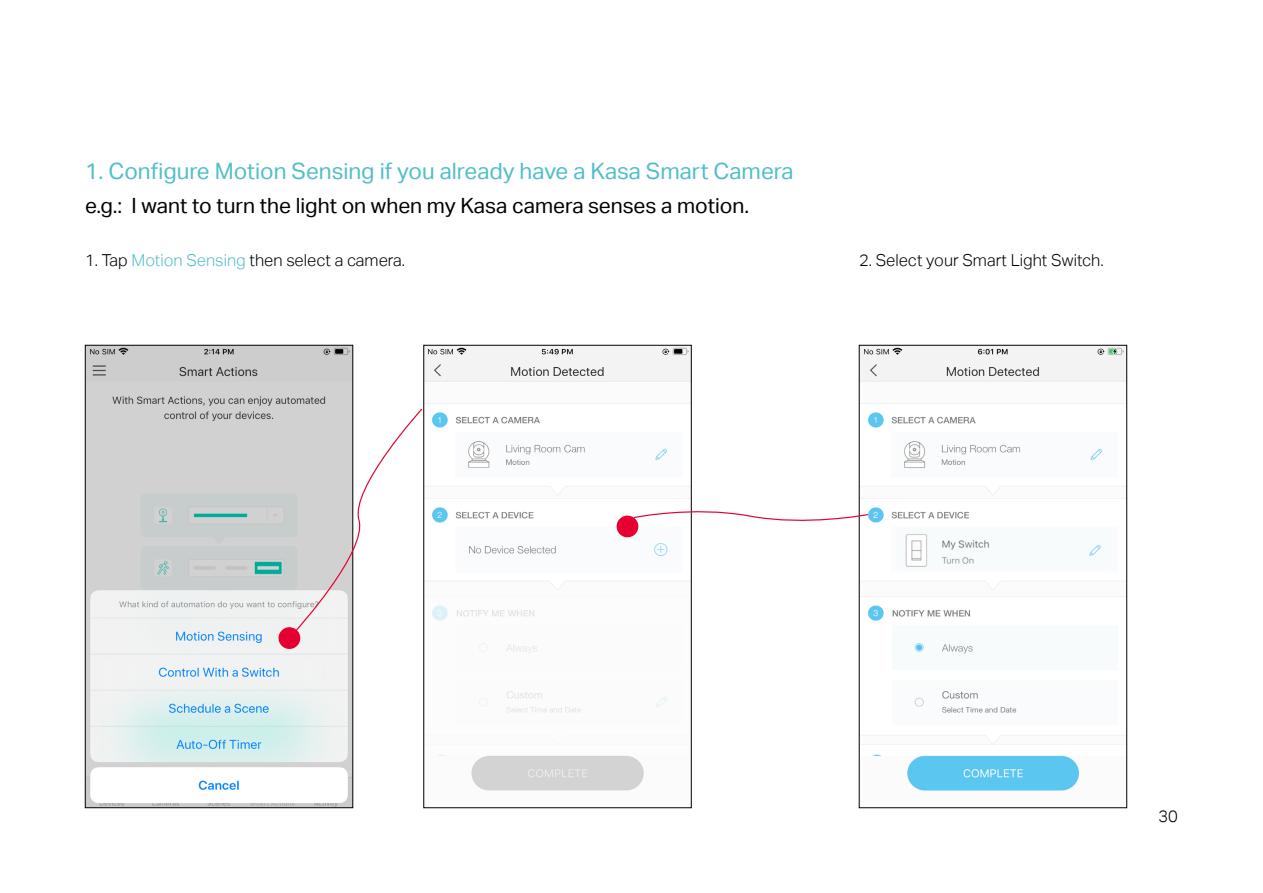
<style>
.page{position:relative;width:1263px;height:893px;background:#fff}
.page>*{position:absolute;margin:0;border:0;box-sizing:border-box;transform-origin:0 0}
.正文{font:22.5px "TP Link Aktiv Regular";color:#51beca}
.正文-2{font:21px "TP Link Aktiv Regular";color:#000}
.正文-3{font:16.5px "TP Link Aktiv Light";color:#000}
.s1{color:#51beca}
</style>
<div class="page">
<img style="left:425px;top:347px;width:264px;height:444px">
<img style="left:861px;top:347px;width:264px;height:444px">
<svg style="left:617px;top:506px;width:252px;height:31px"></svg>
<img style="left:87px;top:347px;width:264px;height:459px">
<svg style="left:279px;top:408px;width:144px;height:241px"></svg>
<p class="正文" style="left:85px;top:158px;width:710px">1. Configure Motion Sensing if you already have a Kasa Smart Camera</p>
<p class="正文-2" style="left:85px;top:193px;width:666px">e.g.: I want to turn the light on when my Kasa camera senses a motion.</p>
<p class="正文-3" style="left:85px;top:251px;width:322px">1. Tap <span class="s1">Motion Sensing</span> then select a camera.</p>
<p class="正文-3" style="left:859px;top:251px;width:246px">2. Select your Smart Light Switch.</p>
<p class="正文-3" style="left:1158px;top:807px;width:21px">30</p>
</div>
